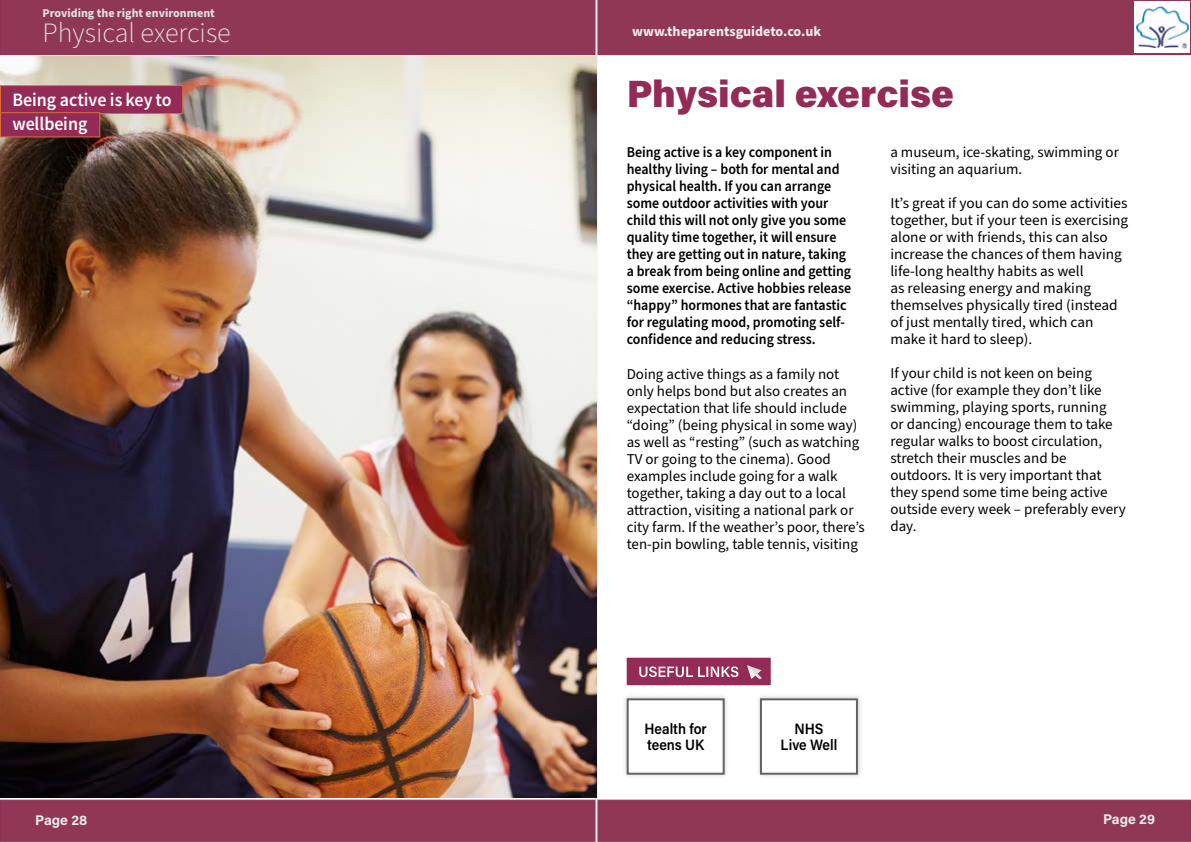
<style>
.page{position:relative;width:1191px;height:842px;background:#fff}
.page>*{position:absolute;margin:0;border:0;box-sizing:border-box;transform-origin:0 0}
.t1{font:900 38px "Acumin Pro";color:#932b56}
.t2{font:300 28px "Source Sans Pro";color:#e1e1e1}
.t3{font:18.9px "Source Sans Variable";color:#fff;scale:.95 1}
.t4{font:15px/17px "Source Sans Pro";color:#000}
.t5{font:600 15px/17px "Source Sans Pro";color:#000;scale:.93 1}
.t6{font:600 15px/16px "Acumin Pro";color:#000;scale:.92 1}
.t7{font:600 15px "Acumin Pro";letter-spacing:.005em;color:#fff;scale:.96 1}
.t8{font:700 14px "Source Sans Pro";color:#ecebeb}
.t9{font:700 14px "Acumin Pro";color:#ecebeb}
.t10{font:700 12px "Source Sans Pro";color:#e1e1e1}
</style>
<div class="page">
<div style="left:0;top:800px;width:1191px;height:42px;background:#8f3755;border:1px solid #932b56"></div>
<div style="left:0;top:0;width:1191px;height:55px;background:#8f3755"></div>
<hr style="left:595px;top:0;width:2px;height:842px;background:#ecebeb">
<div style="left:1134px;top:1px;width:55px;height:52px;background:#fff"></div>
<img style="left:1136px;top:6px;width:53px;height:43px">
<img style="left:0;top:57px;width:596px;height:740px">
<div style="left:0;top:86px;width:183px;height:28px;background:#932b56"></div>
<div style="left:0;top:85px;width:183px;height:29px;border:1px solid #d96e3d"></div>
<div style="left:0;top:113px;width:100px;height:24px;background:#932b56"></div>
<div style="left:0;top:112px;width:100px;height:25px;border:1px solid #d96e3d"></div>
<div style="left:623px;top:694px;width:106px;height:85px;background:#beb7b2;opacity:.75"></div>
<div style="left:627px;top:699px;width:96px;height:75px;background:#fff"></div>
<div style="left:626px;top:698px;width:98px;height:77px;border:2px solid #646363"></div>
<div style="left:756px;top:694px;width:106px;height:85px;background:#beb7b2;opacity:.75"></div>
<div style="left:761px;top:699px;width:96px;height:75px;background:#fff"></div>
<div style="left:760px;top:698px;width:98px;height:77px;border:2px solid #646363"></div>
<div style="left:628px;top:659px;width:141px;height:25px;background:#932b56"></div>
<div style="left:626px;top:658px;width:144px;height:27px;border:3px solid #932b56"></div>
<div style="left:743px;top:662px;width:25px;height:17px;background:#932b56"></div>
<img style="left:747px;top:665px;width:15px;height:13px">
<p class="t10" style="left:43px;top:4px;width:174px">Providing the right environment</p>
<h2 class="t2" style="left:43px;top:14px;width:190px">Physical exercise</h2>
<p class="t3" style="left:12px;top:89px;width:169px">Being active is key to</p>
<p class="t3" style="left:12px;top:112px;width:81px">wellbeing</p>
<p class="t8" style="left:632px;top:22px;width:190px">www.theparentsguideto.co.uk</p>
<h1 class="t1" style="left:626px;top:67px;width:329px">Physical exercise</h1>
<p class="t5" style="left:626px;top:144px;width:243px">Being active is a key component in healthy living – both for mental and physical health. If you can arrange some outdoor activities with your child this will not only give you some quality time together, it will ensure they are getting out in nature, taking a break from being online and getting some exercise. Active hobbies release “happy” hormones that are fantastic for regulating mood, promoting self&shy;confidence and reducing stress.</p>
<p class="t4" style="left:626px;top:366px;width:240px">Doing active things as a family not only helps bond but also creates an expectation that life should include “doing” (being physical in some way) as well as “resting” (such as watching TV or going to the cinema). Good examples include going for a walk together, taking a day out to a local attraction, visiting a national park or city farm. If the weather’s poor, there’s ten-pin bowling, table tennis, visiting</p>
<p class="t4" style="left:890px;top:144px;width:230px">a museum, ice-skating, swimming or visiting an aquarium.</p>
<p class="t4" style="left:890px;top:195px;width:239px">It’s great if you can do some activities together, but if your teen is exercising alone or with friends, this can also increase the chances of them having life-long healthy habits as well<br>as releasing energy and making themselves physically tired (instead of just mentally tired, which can make it hard to sleep).</p>
<p class="t4" style="left:890px;top:365px;width:237px">If your child is not keen on being active (for example they don’t like swimming, playing sports, running<br>or dancing) encourage them to take regular walks to boost circulation, stretch their muscles and be outdoors. It is very important that they spend some time being active outside every week – preferably every day.</p>
<p class="t7" style="left:638px;top:661px;width:107px">USEFUL LINKS</p>
<p class="t6" style="left:644px;top:720px;width:69px">Health for teens UK</p>
<p class="t6" style="left:780px;top:720px;width:63px;text-align:center">NHS<br>Live Well</p>
<p class="t9" style="left:35px;top:810px;width:54px">Page 28</p>
<p class="t9" style="left:1103px;top:809px;width:53px">Page 29</p>
</div>
